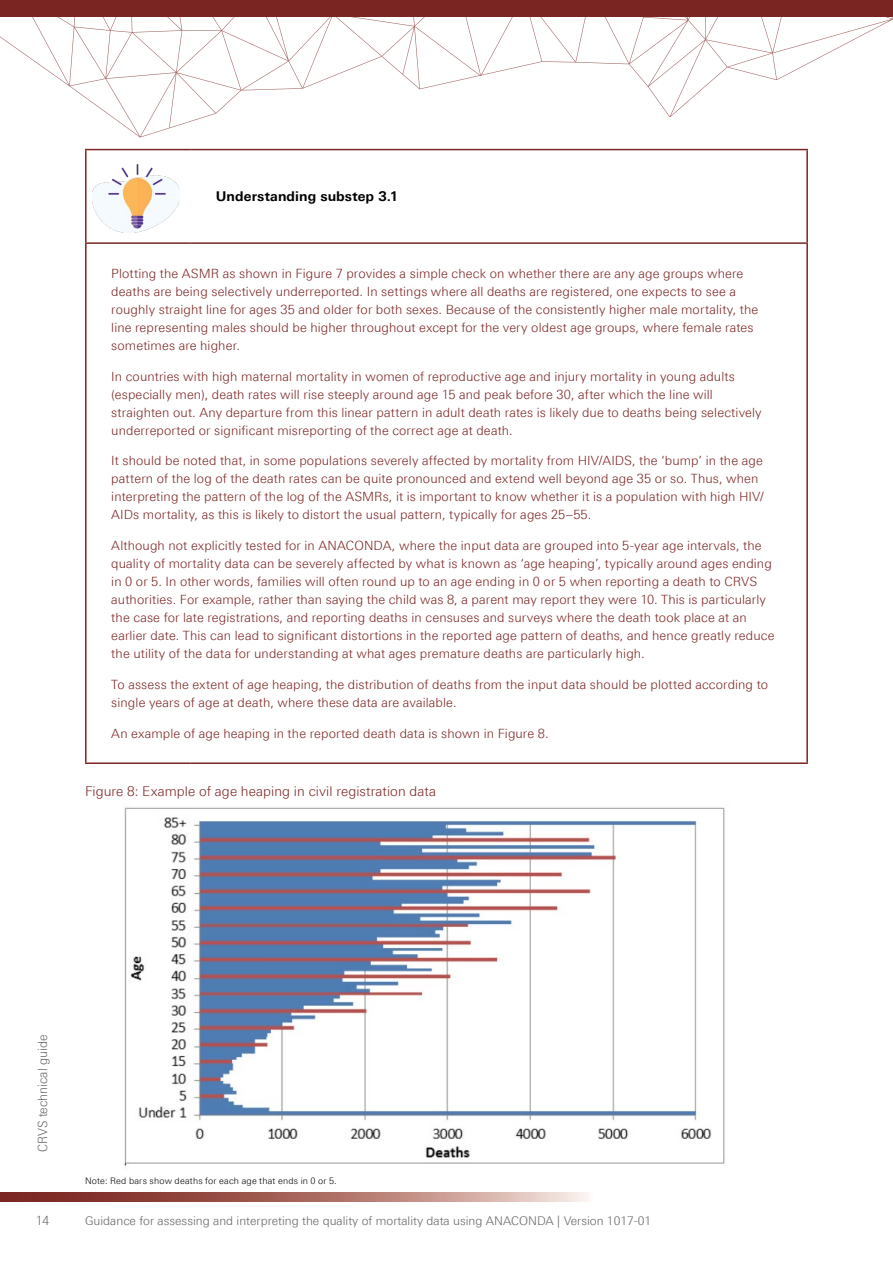
<style>
.page{position:relative;width:893px;height:1263px;background:#fff}
.page>*{position:absolute;margin:0;border:0;box-sizing:border-box;transform-origin:0 0}
.t1{font:300 13.5px "Linotype Univers 330";letter-spacing:.005em;color:#7b2522}
.t2{font:700 13.5px "Linotype Univers 630";letter-spacing:.005em;color:#000}
.t3{font:300 12.75px/18px "Linotype Univers 330";letter-spacing:.01em;color:#7b2522}
.t4{font:300 12.75px "Linotype Univers 330";color:#636466;scale:.95 1}
.t5{font:300 12px "Linotype Univers 330";color:#636466}
.t6{font:300 9px "Linotype Univers 330";letter-spacing:.02em;color:#000}
</style>
<div class="page">
<svg style="left:0;top:17px;width:893px;height:120px"></svg>
<svg style="left:0;top:1193px;width:586px;height:8px"></svg>
<div style="left:0;top:0;width:893px;height:17px;background:#7b2522"></div>
<img style="left:124px;top:807px;width:601px;height:359px">
<hr style="left:85px;top:150px;width:2px;height:92px;background:#7b2522">
<hr style="left:85px;top:149px;width:105px;height:1px;background:#7b2522">
<hr style="left:190px;top:149px;width:618px;height:1px;background:#7b2522">
<hr style="left:806px;top:150px;width:2px;height:92px;background:#7b2522">
<hr style="left:85px;top:244px;width:2px;height:518px;background:#7b2522">
<hr style="left:85px;top:242px;width:105px;height:2px;background:#7b2522">
<hr style="left:85px;top:762px;width:105px;height:2px;background:#7b2522">
<hr style="left:190px;top:762px;width:618px;height:2px;background:#7b2522">
<hr style="left:190px;top:242px;width:618px;height:2px;background:#7b2522">
<hr style="left:806px;top:244px;width:2px;height:518px;background:#7b2522">
<img style="left:93px;top:165px;width:87px;height:68px">
<p class="t2" style="left:216px;top:188px;width:184px">Understanding substep 3.1</p>
<p class="t3" style="left:111px;top:264px;width:649px">Plotting the ASMR as shown in Figure 7 provides a simple check on whether there are any age groups where deaths are being selectively underreported. In settings where all deaths are registered, one expects to see a roughly straight line for ages 35 and older for both sexes. Because of the consistently higher male mortality, the line representing males should be higher throughout except for the very oldest age groups, where female rates sometimes are higher.</p>
<p class="t3" style="left:111px;top:367px;width:652px">In countries with high maternal mortality in women of reproductive age and injury mortality in young adults (especially men), death rates will rise steeply around age 15 and peak before 30, after which the line will straighten out. Any departure from this linear pattern in adult death rates is likely due to deaths being selectively underreported or significant misreporting of the correct age at death.</p>
<p class="t3" style="left:111px;top:452px;width:654px">It should be noted that, in some populations severely affected by mortality from HIV/AIDS, the ‘bump’ in the age pattern of the log of the death rates can be quite pronounced and extend well beyond age 35 or so. Thus, when interpreting the pattern of the log of the ASMRs, it is important to know whether it is a population with high HIV/ AIDs mortality, as this is likely to distort the usual pattern, typically for ages 25–55.</p>
<p class="t3" style="left:111px;top:536px;width:665px">Although not explicitly tested for in ANACONDA, where the input data are grouped into 5-year age intervals, the quality of mortality data can be severely affected by what is known as ‘age heaping’, typically around ages ending in 0 or 5. In other words, families will often round up to an age ending in 0 or 5 when reporting a death to CRVS authorities. For example, rather than saying the child was 8, a parent may report they were 10. This is particularly the case for late registrations, and reporting deaths in censuses and surveys where the death took place at an earlier date. This can lead to significant distortions in the reported age pattern of deaths, and hence greatly reduce the utility of the data for understanding at what ages premature deaths are particularly high.</p>
<p class="t3" style="left:111px;top:675px;width:658px">To assess the extent of age heaping, the distribution of deaths from the input data should be plotted according to single years of age at death, where these data are available.</p>
<p class="t3" style="left:111px;top:724px;width:439px">An example of age heaping in the reported death data is shown in Figure 8.</p>
<p class="t1" style="left:85px;top:784px;width:353px">Figure 8: Example of age heaping in civil registration data</p>
<p class="t4" style="left:35px;top:1152px;width:125px;rotate:-90deg">CRVS technical guide</p>
<p class="t6" style="left:85px;top:1176px;width:253px">Note: Red bars show deaths for each age that ends in 0 or 5.</p>
<p class="t4" style="left:36px;top:1213px;width:16px">14</p>
<p class="t5" style="left:85px;top:1213px;width:568px">Guidance for assessing and interpreting the quality of mortality data using ANACONDA | Version 1017-01</p>
</div>
